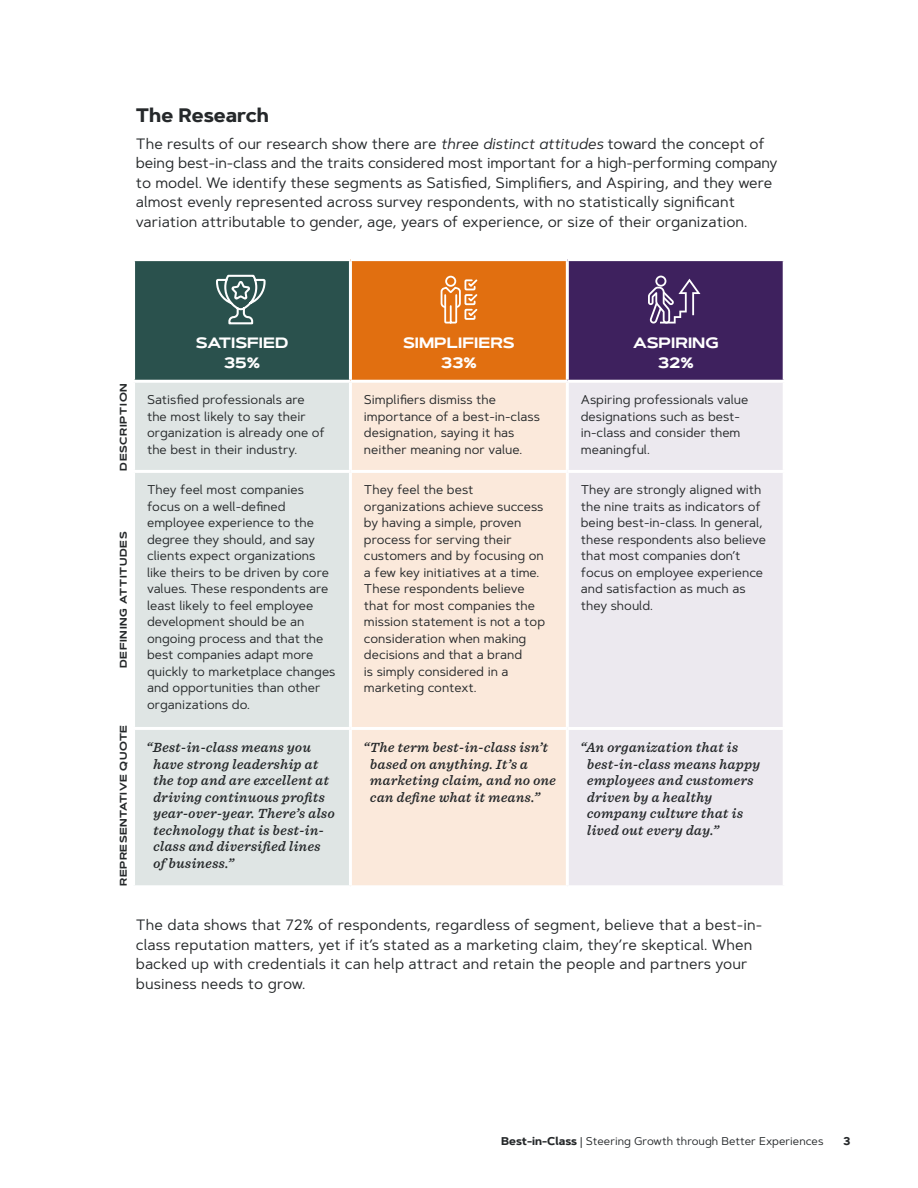
<style>
.page{position:relative;width:918px;height:1188px;background:#fff}
.page>*{position:absolute;margin:0;border:0;box-sizing:border-box;transform-origin:0 0}
.t1{font:700 19.5px "Artegra Sans";color:#25282a}
.t2{font:15px/19.5px "Artegra Sans";color:#25282a}
.t3{font:700 15px/19.5px "Artegra Sans Extended";color:#fff;text-align:center}
.t4{font:12.75px/16.5px "Artegra Sans";color:#25282a}
.t5{font:italic 600 12.75px/16.5px "Sentinel S Sm";color:#25282a}
.t6{font:11.25px "Artegra Sans";color:#25282a}
.t7{font:700 11.25px "Artegra Sans";color:#25282a}
.t8{font:700 9.75px "Artegra Sans Extended";letter-spacing:.07em;color:#25282a}
.t9{font:700 9.75px "Artegra Sans Extended";letter-spacing:.05em;color:#25282a}
.s1{font-style:italic}
.s2{font-weight:700}
</style>
<div class="page">
<div style="left:134px;top:260px;width:216px;height:121px;background:#2a514d"></div>
<div style="left:350px;top:260px;width:217px;height:121px;background:#e16f10"></div>
<div style="left:567px;top:260px;width:217px;height:121px;background:#3e215e"></div>
<div style="left:135px;top:383px;width:214px;height:502px;background:#dfe5e4"></div>
<div style="left:352px;top:383px;width:214px;height:502px;background:#fbe9db"></div>
<div style="left:569px;top:383px;width:214px;height:502px;background:#ece9ef"></div>
<hr style="left:132px;top:258px;width:218px;height:3px;background:#fff">
<hr style="left:132px;top:261px;width:3px;height:119px;background:#fff">
<hr style="left:350px;top:258px;width:217px;height:3px;background:#fff">
<hr style="left:349px;top:261px;width:3px;height:119px;background:#fff">
<hr style="left:567px;top:258px;width:219px;height:3px;background:#fff">
<hr style="left:566px;top:261px;width:3px;height:119px;background:#fff">
<hr style="left:783px;top:261px;width:3px;height:119px;background:#fff">
<hr style="left:132px;top:380px;width:218px;height:3px;background:#fff">
<hr style="left:350px;top:380px;width:217px;height:3px;background:#fff">
<hr style="left:567px;top:380px;width:219px;height:3px;background:#fff">
<hr style="left:132px;top:470px;width:218px;height:3px;background:#fff">
<hr style="left:350px;top:470px;width:217px;height:3px;background:#fff">
<hr style="left:567px;top:470px;width:219px;height:3px;background:#fff">
<hr style="left:132px;top:727px;width:218px;height:3px;background:#fff">
<hr style="left:350px;top:727px;width:217px;height:3px;background:#fff">
<hr style="left:567px;top:727px;width:219px;height:3px;background:#fff">
<svg style="left:648px;top:276px;width:52px;height:48px"></svg>
<svg style="left:441px;top:276px;width:36px;height:48px"></svg>
<svg style="left:216px;top:275px;width:50px;height:49px"></svg>
<h1 class="t1" style="left:136px;top:108px;width:135px">The Research</h1>
<p class="t2" style="left:136px;top:135px;width:643px">The results of our research show there are <span class="s1">three distinct attitudes</span> toward the concept of being best-in-class and the traits considered most important for a high-performing company to model. We identify these segments as Satisfied, Simplifiers, and Aspiring, and they were almost evenly represented across survey respondents, with no statistically significant variation attributable to gender, age, years of experience, or size of their organization.</p>
<p class="t8" style="left:118px;top:471px;width:89px;rotate:-90deg">DESCRIPTION</p>
<p class="t8" style="left:118px;top:668px;width:138px;rotate:-90deg">DEFINING ATTITUDES</p>
<p class="t9" style="left:118px;top:886px;width:163px;rotate:-90deg">REPRESENTATIVE QUOTE</p>
<p class="t3" style="left:196px;top:333px;width:94px">SATISFIED<br>35%</p>
<p class="t3" style="left:403px;top:333px;width:113px">SIMPLIFIERS<br>33%</p>
<p class="t3" style="left:633px;top:333px;width:87px">ASPIRING<br>32%</p>
<p class="t4" style="left:147px;top:393px;width:179px">Satisfied professionals are the most likely to say their organization is already one of the best in their industry.</p>
<p class="t4" style="left:364px;top:393px;width:177px">Simplifiers dismiss the importance of a best-in-class designation, saying it has neither meaning nor value.</p>
<p class="t4" style="left:581px;top:393px;width:169px">Aspiring professionals value designations such as best&shy;in-class and consider them meaningful.</p>
<p class="t4" style="left:147px;top:483px;width:190px">They feel most companies focus on a well-defined employee experience to the degree they should, and say clients expect organizations like theirs to be driven by core values. These respondents are least likely to feel employee development should be an ongoing process and that the best companies adapt more quickly to marketplace changes and opportunities than other organizations do.</p>
<p class="t4" style="left:364px;top:483px;width:183px">They feel the best organizations achieve success by having a simple, proven process for serving their customers and by focusing on a few key initiatives at a time.<br>These respondents believe that for most companies the mission statement is not a top consideration when making decisions and that a brand<br>is simply considered in a marketing context.</p>
<p class="t4" style="left:581px;top:483px;width:187px">They are strongly aligned with the nine traits as indicators of being best-in-class. In general, these respondents also believe that most companies don’t focus on employee experience and satisfaction as much as they should.</p>
<p class="t5" style="left:153px;top:740px;width:183px;text-indent:-7px">“Best-in-class means you have strong leadership at the top and are excellent at driving continuous profits year-over-year. There’s also technology that is best-in&shy;class and diversified lines of business.”</p>
<p class="t5" style="left:370px;top:740px;width:188px;text-indent:-7px">“The term best-in-class isn’t based on anything. It’s a marketing claim, and no one can define what it means.”</p>
<p class="t5" style="left:587px;top:740px;width:175px;text-indent:-7px">“An organization that is best-in-class means happy employees and customers driven by a healthy company culture that is lived out every day.”</p>
<p class="t2" style="left:136px;top:917px;width:628px">The data shows that 72% of respondents, regardless of segment, believe that a best-in&shy;class reputation matters, yet if it’s stated as a marketing claim, they’re skeptical. When backed up with credentials it can help attract and retain the people and partners your business needs to grow.</p>
<p class="t6" style="left:501px;top:1137px;width:324px"><span class="s2">Best-in-Class</span> | Steering Growth through Better Experiences</p>
<p class="t7" style="left:843px;top:1137px;width:9px">3</p>
</div>
